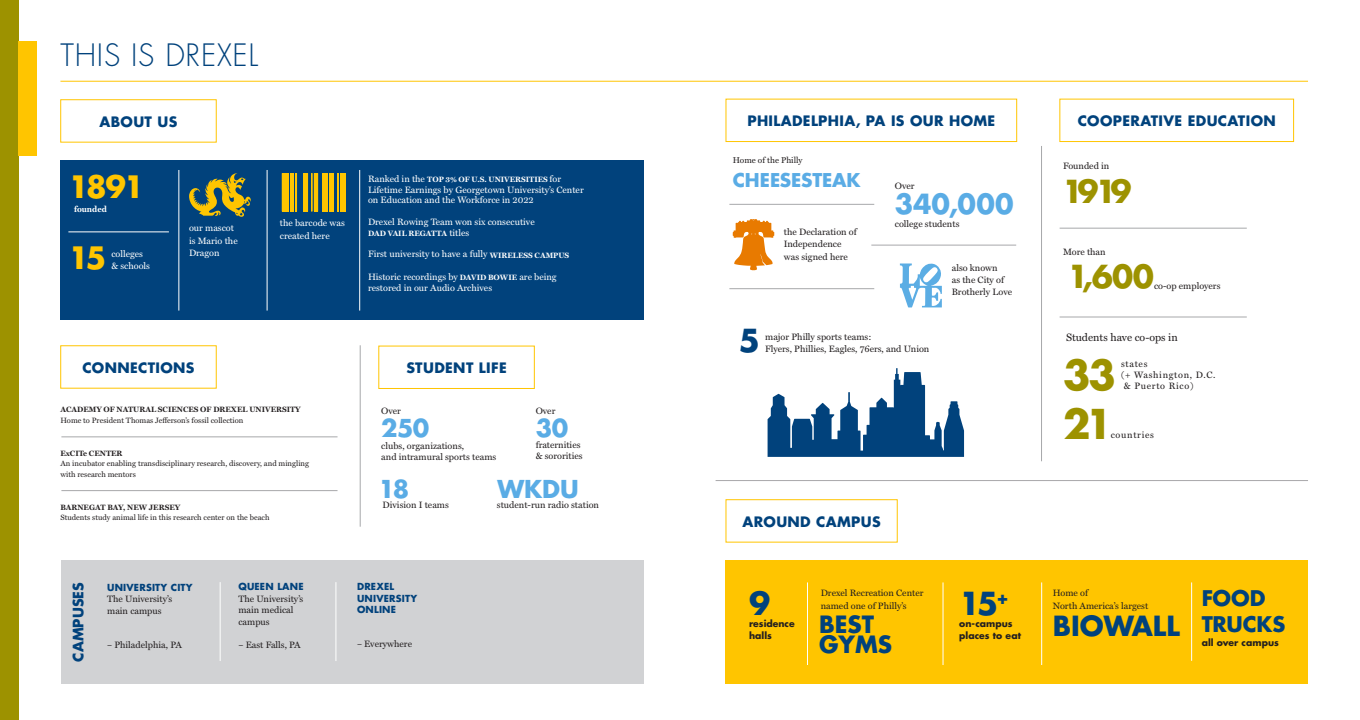
<style>
.page{position:relative;width:1360px;height:720px;background:#fff}
.page>*{position:absolute;margin:0;border:0;box-sizing:border-box;transform-origin:0 0}
.t1{font:700 40px "Futura Std";color:#9d9200}
.t2{font:700 30.9px "Futura Std";letter-spacing:-.105em;color:#9d9200}
.t3{font:700 30.9px "Futura Std";color:#01427c}
.t4{font:300 30px "Futura Std";letter-spacing:.025em;color:#01427c}
.t5{font:700 30px "Futura Std";letter-spacing:-.09em;color:#ffc500}
.t6{font:700 27px "Futura Std";color:#01427c}
.t7{font:700 27px "Futura Std";color:#5aace5}
.t8{font:700 24px "Futura Std";letter-spacing:-.01em;color:#5aace5}
.t9{font:700 23.2px/20.1px "Futura Std";color:#01427c}
.t10{font:700 21px/25.2px "Futura Std";letter-spacing:-.005em;color:#01427c}
.t11{font:700 18.5px "Futura Std";letter-spacing:-.005em;color:#5aace5}
.t12{font:700 14px "Futura Std";letter-spacing:.025em;color:#01427c}
.t13{font:700 14px "Futura Std";color:#01427c}
.t14{font:10.8px "Miller Text";color:#231f20}
.t15{font:700 9.5px/11.4px "Futura Std";letter-spacing:.02em;color:#01427c}
.t16{font:9.3px/12.4px "Miller Text";color:#231f20}
.t17{font:9.3px/12.4px "Miller Text";color:#fff}
.t18{font:700 9.3px "Futura Std";color:#231f20}
.t19{font:9.3px "Miller Text";letter-spacing:.075em;color:#231f20}
.t20{font:8.5px "Miller Text";color:#231f20}
.t21{font:700 8.5px "Miller Text";color:#fff}
.t22{font:7.7px/10.8px "Miller Text";color:#231f20}
.t23{font:700 7.7px "Miller Text";color:#231f20}
.t24{font:700 7.7px "Miller Text";color:#fff}
.s1{font-weight:400;font-size:9.3px}
.s2{font-weight:700;font-size:7.7px}
</style>
<div class="page">
<div style="left:0;top:0;width:19px;height:720px;background:#9d9200"></div>
<div style="left:19px;top:41px;width:18px;height:115px;background:#ffc500"></div>
<hr style="left:60px;top:81px;width:1247px;height:1px;background:#ffc500">
<div style="left:60px;top:160px;width:584px;height:160px;background:#01427c"></div>
<hr style="left:360px;top:345px;width:1px;height:182px;background:#a7a8aa">
<hr style="left:179px;top:170px;width:1px;height:141px;background:#fff">
<hr style="left:68px;top:232px;width:101px;height:1px;background:#fff">
<svg style="left:189px;top:173px;width:62px;height:44px"></svg>
<hr style="left:267px;top:170px;width:1px;height:141px;background:#fff">
<svg style="left:282px;top:173px;width:63px;height:38px"></svg>
<hr style="left:317px;top:173px;width:1px;height:38px;background:#ffc500">
<hr style="left:296px;top:173px;width:1px;height:38px;background:#ffc500">
<hr style="left:61px;top:437px;width:276px;height:1px;background:#a7a8aa">
<hr style="left:61px;top:490px;width:276px;height:1px;background:#a7a8aa">
<hr style="left:359px;top:170px;width:1px;height:141px;background:#fff">
<div style="left:60px;top:99px;width:156px;height:43px;border:1px solid #ffc500"></div>
<div style="left:378px;top:346px;width:156px;height:43px;border:1px solid #ffc500"></div>
<div style="left:62px;top:560px;width:582px;height:124px;background:#d1d2d4"></div>
<hr style="left:220px;top:582px;width:1px;height:79px;background:#fff">
<hr style="left:336px;top:582px;width:1px;height:79px;background:#fff">
<svg style="left:767px;top:368px;width:197px;height:89px"></svg>
<div style="left:726px;top:560px;width:581px;height:124px;background:#ffc500"></div>
<hr style="left:807px;top:582px;width:1px;height:83px;background:#fff">
<hr style="left:942px;top:582px;width:1px;height:83px;background:#fff">
<hr style="left:1041px;top:582px;width:1px;height:83px;background:#fff">
<hr style="left:1191px;top:582px;width:1px;height:79px;background:#fff">
<hr style="left:1041px;top:146px;width:1px;height:315px;background:#a7a8aa">
<hr style="left:1059px;top:228px;width:187px;height:1px;background:#a7a8aa">
<hr style="left:1059px;top:317px;width:187px;height:1px;background:#a7a8aa">
<hr style="left:729px;top:204px;width:145px;height:1px;background:#a7a8aa">
<hr style="left:871px;top:245px;width:145px;height:1px;background:#a7a8aa">
<hr style="left:729px;top:288px;width:145px;height:1px;background:#a7a8aa">
<svg style="left:732px;top:219px;width:42px;height:51px"></svg>
<svg style="left:899px;top:263px;width:43px;height:45px"></svg>
<hr style="left:715px;top:480px;width:592px;height:1px;background:#a9a8aa">
<div style="left:725px;top:499px;width:172px;height:43px;border:1px solid #ffc500"></div>
<div style="left:725px;top:99px;width:291px;height:43px;border:1px solid #ffc500"></div>
<div style="left:1059px;top:99px;width:234px;height:43px;border:1px solid #ffc500"></div>
<p class="t4" style="left:60px;top:37px;width:199px">THIS IS DREXEL</p>
<p class="t12" style="left:99px;top:112px;width:79px">ABOUT US</p>
<p class="t5" style="left:68px;top:167px;width:77px">1891</p>
<p class="t21" style="left:74px;top:204px;width:34px">founded</p>
<p class="t5" style="left:68px;top:238px;width:40px">15</p>
<p class="t17" style="left:111px;top:248px;width:33px">colleges</p>
<p class="t17" style="left:111px;top:260px;width:40px">&amp; schools</p>
<p class="t17" style="left:189px;top:222px;width:50px">our mascot is Mario the<br>Dragon</p>
<p class="t17" style="left:280px;top:217px;width:66px">the barcode was created here</p>
<p class="t24" style="left:368px;top:175px;width:195px"><span class="s1">Ranked in the</span> TOP 3% OF U.S. UNIVERSITIES <span class="s1">for</span></p>
<p class="t17" style="left:368px;top:184px;width:217px;line-height:10.8px">Lifetime Earnings by Georgetown University’s Center on Education and the Workforce in 2022</p>
<p class="t17" style="left:368px;top:216px;width:168px">Drexel Rowing Team won six consecutive</p>
<p class="t24" style="left:368px;top:229px;width:103px">DAD VAIL REGATTA <span class="s1">titles</span></p>
<p class="t17" style="left:368px;top:248px;width:203px">First university to have a fully <span class="s2">WIRELESS CAMPUS</span></p>
<p class="t17" style="left:368px;top:271px;width:190px;line-height:11.6px">Historic recordings by <span class="s2">DAVID BOWIE</span> are being restored in our Audio Archives</p>
<p class="t12" style="left:82px;top:358px;width:114px">CONNECTIONS</p>
<p class="t12" style="left:406px;top:358px;width:102px">STUDENT LIFE</p>
<p class="t23" style="left:60px;top:405px;width:242px">ACADEMY OF NATURAL SCIENCES OF DREXEL UNIVERSITY</p>
<p class="t22" style="left:60px;top:415px;width:184px">Home to President Thomas Jefferson’s fossil collection</p>
<p class="t23" style="left:60px;top:449px;width:64px">ExCITe CENTER</p>
<p class="t22" style="left:60px;top:459px;width:250px">An incubator enabling transdisciplinary research, discovery, and mingling with research mentors</p>
<p class="t23" style="left:60px;top:503px;width:121px">BARNEGAT BAY, NEW JERSEY</p>
<p class="t22" style="left:60px;top:513px;width:210px">Students study animal life in this research center on the beach</p>
<p class="t13" style="left:69px;top:662px;width:81px;rotate:-90deg">CAMPUSES</p>
<p class="t15" style="left:107px;top:581px;width:87px">UNIVERSITY CITY</p>
<p class="t16" style="left:107px;top:593px;width:66px">The University’s</p>
<p class="t16" style="left:107px;top:605px;width:56px">main campus</p>
<p class="t16" style="left:107px;top:639px;width:76px">– Philadelphia, PA</p>
<p class="t15" style="left:238px;top:581px;width:67px">QUEEN LANE</p>
<p class="t16" style="left:238px;top:593px;width:66px">The University’s</p>
<p class="t16" style="left:238px;top:604px;width:57px">main medical</p>
<p class="t16" style="left:238px;top:616px;width:33px">campus</p>
<p class="t16" style="left:238px;top:639px;width:64px">– East Falls, PA</p>
<p class="t16" style="left:381px;top:404px;width:21px">Over</p>
<p class="t16" style="left:535px;top:404px;width:21px">Over</p>
<p class="t16" style="left:535px;top:439px;width:46px">fraternities</p>
<p class="t16" style="left:535px;top:450px;width:48px">&amp; sororities</p>
<p class="t8" style="left:381px;top:412px;width:50px">250</p>
<p class="t8" style="left:535px;top:412px;width:34px">30</p>
<p class="t16" style="left:381px;top:441px;width:117px;line-height:10.8px">clubs, organizations,<br>and intramural sports teams</p>
<p class="t8" style="left:378px;top:473px;width:32px">18</p>
<p class="t16" style="left:382px;top:499px;width:68px">Division I teams</p>
<p class="t15" style="left:357px;top:581px;width:62px">DREXEL<br>UNIVERSITY<br>ONLINE</p>
<p class="t16" style="left:357px;top:638px;width:57px">– Everywhere</p>
<p class="t8" style="left:497px;top:473px;width:83px">WKDU</p>
<p class="t16" style="left:497px;top:499px;width:104px">student-run radio station</p>
<p class="t12" style="left:747px;top:112px;width:249px">PHILADELPHIA, PA IS OUR HOME</p>
<p class="t12" style="left:1077px;top:112px;width:200px">COOPERATIVE EDUCATION</p>
<p class="t20" style="left:732px;top:155px;width:71px">Home of the Philly</p>
<p class="t11" style="left:732px;top:168px;width:129px">CHEESESTEAK</p>
<p class="t16" style="left:784px;top:226px;width:74px">the Declaration of</p>
<p class="t16" style="left:784px;top:238px;width:59px">Independence</p>
<p class="t16" style="left:784px;top:251px;width:65px">was signed here</p>
<p class="t16" style="left:895px;top:180px;width:21px">Over</p>
<p class="t7" style="left:895px;top:186px;width:120px">340,000</p>
<p class="t16" style="left:895px;top:218px;width:66px">college students</p>
<p class="t16" style="left:951px;top:261px;width:47px">also known</p>
<p class="t16" style="left:951px;top:274px;width:54px">as the City of</p>
<p class="t16" style="left:951px;top:286px;width:62px">Brotherly Love</p>
<p class="t3" style="left:738px;top:319px;width:23px">5</p>
<p class="t16" style="left:765px;top:331px;width:108px">major Philly sports teams:</p>
<p class="t16" style="left:765px;top:343px;width:166px">Flyers, Phillies, Eagles, 76ers, and Union</p>
<p class="t12" style="left:742px;top:512px;width:140px">AROUND CAMPUS</p>
<p class="t16" style="left:1063px;top:160px;width:48px">Founded in</p>
<p class="t2" style="left:1062px;top:171px;width:71px">1919</p>
<p class="t16" style="left:1063px;top:246px;width:44px">More than</p>
<p class="t2" style="left:1067px;top:256px;width:88px">1,600</p>
<p class="t16" style="left:1153px;top:280px;width:68px">co-op employers</p>
<p class="t14" style="left:1066px;top:332px;width:113px">Students have co-ops in</p>
<p class="t1" style="left:1063px;top:349px;width:54px">33</p>
<p class="t16" style="left:1120px;top:358px;width:28px">states</p>
<p class="t19" style="left:1120px;top:370px;width:96px">(+ Washington, D.C.</p>
<p class="t19" style="left:1123px;top:381px;width:71px">&amp; Puerto Rico)</p>
<p class="t1" style="left:1063px;top:397px;width:51px">21</p>
<p class="t19" style="left:1110px;top:430px;width:45px">countries</p>
<p class="t3" style="left:749px;top:582px;width:23px">9</p>
<p class="t18" style="left:749px;top:617px;width:47px">residence</p>
<p class="t18" style="left:749px;top:630px;width:24px">halls</p>
<p class="t16" style="left:1052px;top:587px;width:97px">Home of<br>North America’s largest</p>
<p class="t16" style="left:820px;top:587px;width:104px">Drexel Recreation Center named one of Philly’s</p>
<p class="t10" style="left:1201px;top:586px;width:85px">FOOD<br>TRUCKS</p>
<p class="t18" style="left:1201px;top:636px;width:79px">all over campus</p>
<p class="t3" style="left:959px;top:582px;width:51px">15<sup>+</sup></p>
<p class="t18" style="left:959px;top:617px;width:55px">on-campus</p>
<p class="t18" style="left:959px;top:630px;width:63px">places to eat</p>
<p class="t9" style="left:819px;top:614px;width:75px">BEST<br>GYMS</p>
<p class="t6" style="left:1052px;top:608px;width:128px">BIOWALL</p>
</div>
